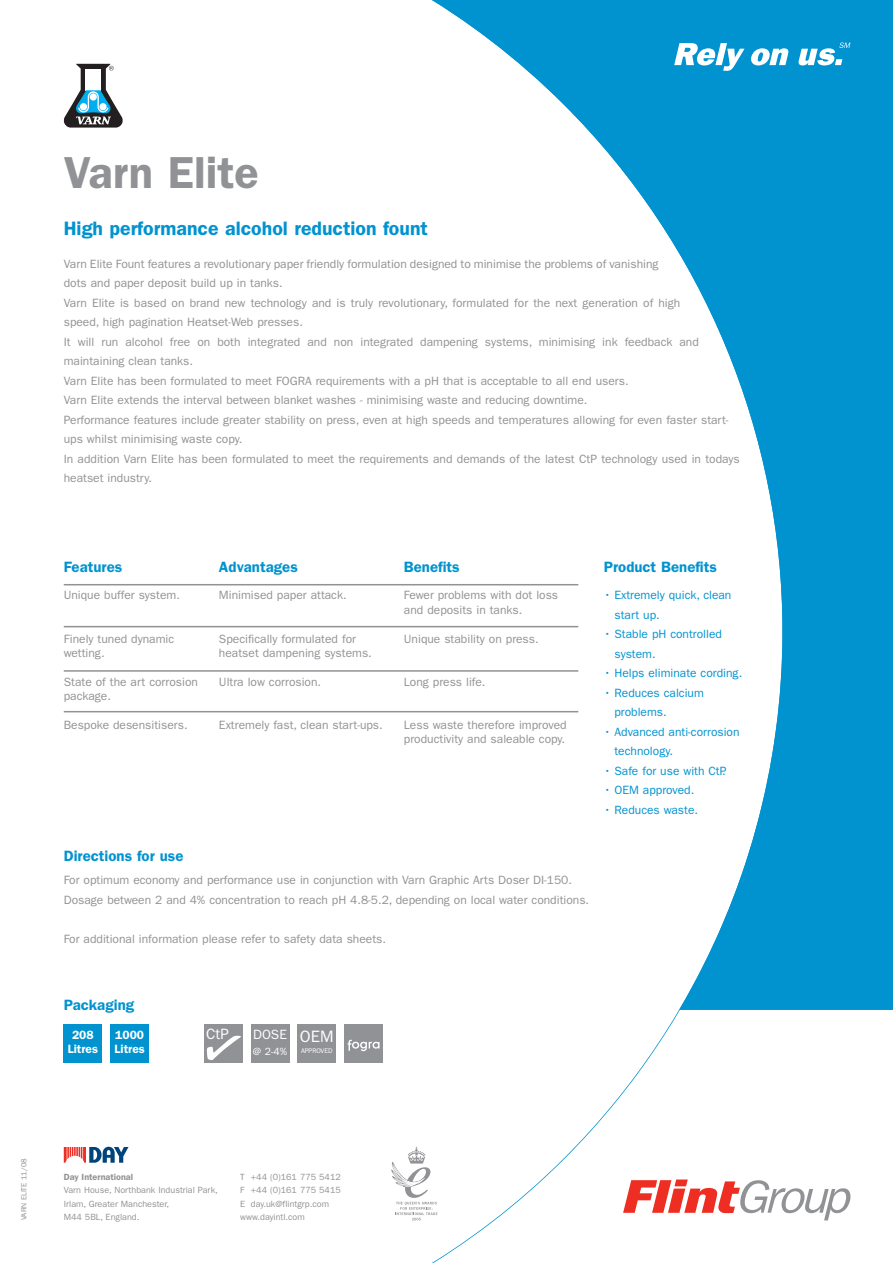
<style>
.page{position:relative;width:893px;height:1263px;background:#fff}
.page>*{position:absolute;margin:0;border:0;box-sizing:border-box;transform-origin:0 0}
.t1{font:600 45px "ITC Franklin Gothic Std";color:#919295}
.t2{font:600 19.5px "ITC Franklin Gothic Std";color:#0093d0}
.t3{font:16.5px "ITC Franklin Gothic Std";color:#fff}
.t4{font:600 15px "ITC Franklin Gothic Std";color:#0093d0}
.t5{font:15px "ITC Franklin Gothic Std";color:#fff}
.t6{font:13.5px "ITC Franklin Gothic Std";color:#fff}
.t7{font:12px/19.5px "ITC Franklin Gothic Std";color:#919295}
.t8{font:12px/19.5px "ITC Franklin Gothic Std";color:#0093d0}
.t9{font:600 12px/14.4px "ITC Franklin Gothic Std";color:#fff;text-align:center}
.t10{font:10.5px "ITC Franklin Gothic Std";color:#fff}
.t11{font:9px/13.5px "ITC Franklin Gothic Std";color:#919295}
.t12{font:600 9px "ITC Franklin Gothic Std";color:#919295}
.t13{font:7.5px "ITC Franklin Gothic Std";color:#919295}
.t14{font:6.75px "ITC Franklin Gothic Std";color:#fff}
</style>
<div class="page">
<hr style="left:64px;top:584px;width:514px;height:1px;background:#919295">
<hr style="left:64px;top:670px;width:514px;height:2px;background:#919295">
<hr style="left:64px;top:626px;width:514px;height:1px;background:#919295">
<hr style="left:64px;top:711px;width:514px;height:1px;background:#919295">
<div style="left:204px;top:1025px;width:38px;height:38px;background:#919295"></div>
<div style="left:251px;top:1025px;width:38px;height:38px;background:#919295"></div>
<svg style="left:207px;top:1035px;width:34px;height:25px"></svg>
<div style="left:64px;top:1025px;width:38px;height:38px;background:#0093d0"></div>
<div style="left:111px;top:1025px;width:38px;height:38px;background:#0093d0"></div>
<div style="left:298px;top:1025px;width:38px;height:38px;background:#919295"></div>
<div style="left:344px;top:1025px;width:39px;height:38px;background:#919295"></div>
<svg style="left:348px;top:1040px;width:31px;height:11px"></svg>
<svg style="left:64px;top:1147px;width:65px;height:16px"></svg>
<svg style="left:64px;top:64px;width:59px;height:64px"></svg>
<div style="left:782px;top:0;width:111px;height:1010px;background:#0093d0"></div>
<svg style="left:782px;top:1188px;width:68px;height:32px"></svg>
<svg style="left:411px;top:0;width:371px;height:1263px"></svg>
<svg style="left:674px;top:43px;width:176px;height:28px"></svg>
<svg style="left:391px;top:1147px;width:46px;height:73px"></svg>
<h1 class="t1" style="left:64px;top:157px;width:197px">Varn Elite</h1>
<h2 class="t2" style="left:64px;top:221px;width:366px">High performance alcohol reduction fount</h2>
<p class="t7" style="left:64px;top:255px;width:677px">Varn Elite Fount features a revolutionary paper friendly formulation designed to minimise the problems of vanishing<br>dots and paper deposit build up in tanks.<br>Varn Elite is based on brand new technology and is truly revolutionary, formulated for the next generation of high<br>speed, high pagination Heatset-Web presses.<br>It will run alcohol free on both integrated and non integrated dampening systems, minimising ink feedback and maintaining clean tanks.<br>Varn Elite has been formulated to meet FOGRA requirements with a pH that is acceptable to all end users.<br>Varn Elite extends the interval between blanket washes - minimising waste and reducing downtime.<br>Performance features include greater stability on press, even at high speeds and temperatures allowing for even faster start&shy;ups whilst minimising waste copy.<br>In addition Varn Elite has been formulated to meet the requirements and demands of the latest CtP technology used in todays heatset industry.</p>
<p class="t4" style="left:64px;top:561px;width:60px">Features</p>
<p class="t4" style="left:219px;top:561px;width:80px">Advantages</p>
<p class="t4" style="left:404px;top:561px;width:57px">Benefits</p>
<p class="t7" style="left:64px;top:586px;width:118px">Unique buffer system.</p>
<p class="t7" style="left:64px;top:632px;width:112px;line-height:14.4px">Finely tuned dynamic wetting.</p>
<p class="t7" style="left:64px;top:675px;width:136px;line-height:14.4px">State of the art corrosion package.</p>
<p class="t7" style="left:64px;top:716px;width:125px">Bespoke desensitisers.</p>
<p class="t7" style="left:404px;top:589px;width:156px;line-height:14.4px">Fewer problems with dot loss and deposits in tanks.</p>
<p class="t7" style="left:404px;top:630px;width:136px">Unique stability on press.</p>
<p class="t7" style="left:404px;top:673px;width:83px">Long press life.</p>
<p class="t7" style="left:404px;top:719px;width:164px;line-height:14.4px">Less waste therefore improved productivity and saleable copy.</p>
<p class="t7" style="left:219px;top:586px;width:129px">Minimised paper attack.</p>
<p class="t7" style="left:219px;top:632px;width:154px;line-height:14.4px">Specifically formulated for heatset dampening systems.</p>
<p class="t7" style="left:219px;top:673px;width:104px">Ultra low corrosion.</p>
<p class="t7" style="left:219px;top:716px;width:165px">Extremely fast, clean start-ups.</p>
<p class="t4" style="left:64px;top:850px;width:121px">Directions for use</p>
<p class="t7" style="left:64px;top:871px;width:527px">For optimum economy and performance use in conjunction with Varn Graphic Arts Doser DI-150.<br>Dosage between 2 and 4% concentration to reach pH 4.8-5.2, depending on local water conditions.</p>
<p class="t7" style="left:64px;top:930px;width:324px">For additional information please refer to safety data sheets.</p>
<p class="t4" style="left:604px;top:561px;width:115px">Product Benefits</p>
<p class="t8" style="left:614px;top:586px;width:118px;text-indent:-11px">• Extremely quick, clean start up.</p>
<p class="t8" style="left:614px;top:625px;width:109px;text-indent:-11px">• Stable pH controlled system.</p>
<p class="t8" style="left:604px;top:664px;width:140px">• Helps eliminate cording.</p>
<p class="t8" style="left:614px;top:684px;width:91px;text-indent:-11px">• Reduces calcium problems.</p>
<p class="t8" style="left:614px;top:723px;width:127px;text-indent:-11px">• Advanced anti-corrosion technology.</p>
<p class="t8" style="left:604px;top:762px;width:124px">• Safe for use with CtP.</p>
<p class="t8" style="left:604px;top:781px;width:92px">• OEM approved.</p>
<p class="t8" style="left:604px;top:801px;width:96px">• Reduces waste.</p>
<p class="t4" style="left:64px;top:999px;width:72px">Packaging</p>
<p class="t9" style="left:68px;top:1029px;width:32px">208<br>Litres</p>
<p class="t9" style="left:115px;top:1029px;width:32px;text-align:left">1000<br>Litres</p>
<h3 class="t3" style="left:300px;top:1030px;width:35px">OEM</h3>
<p class="t5" style="left:206px;top:1029px;width:24px">CtP</p>
<p class="t6" style="left:253px;top:1029px;width:35px">DOSE</p>
<p class="t10" style="left:253px;top:1048px;width:36px">@ 2-4%</p>
<p class="t14" style="left:301px;top:1048px;width:33px">APPROVED</p>
<p class="t13" style="left:21px;top:1220px;width:64px;rotate:-90deg">VARN ELITE 11/08</p>
<p class="t12" style="left:64px;top:1174px;width:71px">Day International</p>
<p class="t11" style="left:64px;top:1184px;width:156px">Varn House, Northbank Industrial Park,<br>Irlam, Greater Manchester,<br>M44 5BL, England.</p>
<p class="t11" style="left:240px;top:1171px;width:102px;text-align:justify">T +44 (0)161 775 5412<br>F +44 (0)161 775 5415<br>E day.uk@flintgrp.com</p>
<p class="t11" style="left:240px;top:1211px;width:66px">www.dayintl.com</p>
</div>
